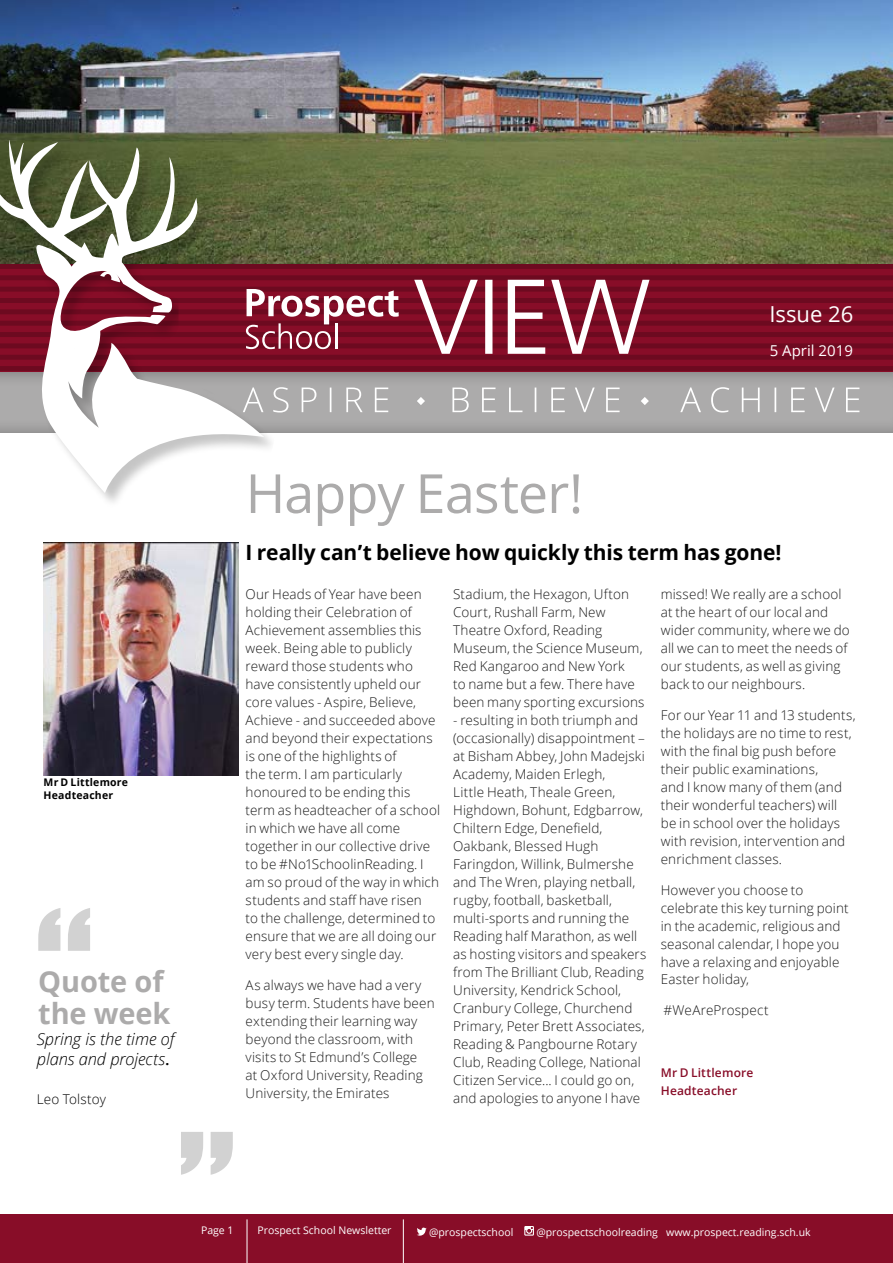
<style>
.page{position:relative;width:893px;height:1263px;background:#fff}
.page>*{position:absolute;margin:0;border:0;box-sizing:border-box;transform-origin:0 0}
.t1{font:54px "Open Sans";letter-spacing:-.02em;color:#acabab}
.t2{font:700 28.95px/31.8px "Open Sans";letter-spacing:-.005em;color:#acabab}
.t3{font:22.05px "Open Sans";color:#fff}
.t4{font:700 21px "Open Sans";letter-spacing:-.005em;color:#000}
.t5{font:italic 300 16.5px/19.5px "Open Sans";letter-spacing:-.005em;color:#000}
.t6{font:15px "Open Sans";color:#fff}
.t7{font:300 13.5px/18px "Open Sans";letter-spacing:.01em;color:#1a1a1a}
.t8{font:300 13.5px "Open Sans";letter-spacing:.01em;color:#000}
.t9{font:600 12px/18px "Open Sans";letter-spacing:.015em;color:#880d28}
.t10{font:10.5px "Open Sans";color:#fff}
.t11{font:700 10.5px/13.5px "Open Sans";letter-spacing:.02em;color:#000}
.s1{font-weight:700;font-style:normal;font-size:13.5px}
</style>
<div class="page">
<div style="left:0;top:1214px;width:893px;height:49px;background:#880d28"></div>
<svg style="left:417px;top:1227px;width:10px;height:8px"></svg>
<svg style="left:524px;top:1226px;width:10px;height:9px"></svg>
<hr style="left:247px;top:1219px;width:1px;height:44px;background:#fff">
<hr style="left:403px;top:1219px;width:1px;height:44px;background:#fff">
<img style="left:0;top:0;width:893px;height:264px">
<div style="left:0;top:264px;width:893px;height:118px;background:#880d28"></div>
<div style="left:0;top:355px;width:893px;height:5px;background:#6d0a20"></div>
<div style="left:0;top:343px;width:893px;height:5px;background:#6d0a20"></div>
<div style="left:0;top:332px;width:893px;height:5px;background:#6d0a20"></div>
<div style="left:0;top:321px;width:893px;height:5px;background:#6d0a20"></div>
<div style="left:0;top:309px;width:893px;height:5px;background:#6d0a20"></div>
<div style="left:0;top:298px;width:893px;height:5px;background:#6d0a20"></div>
<div style="left:0;top:287px;width:893px;height:5px;background:#6d0a20"></div>
<div style="left:0;top:275px;width:893px;height:5px;background:#6d0a20"></div>
<div style="left:0;top:264px;width:893px;height:5px;background:#6d0a20"></div>
<svg style="left:414px;top:280px;width:235px;height:74px"></svg>
<div style="left:0;top:362px;width:893px;height:73px;background:#000;opacity:.34"></div>
<svg style="left:279px;top:387px;width:580px;height:25px;background:#b5b4b4"></svg>
<div style="left:0;top:142px;width:279px;height:367px;background:#000;opacity:.23"></div>
<svg style="left:264px;top:245px;width:135px;height:134px"></svg>
<svg style="left:0;top:140px;width:264px;height:353px"></svg>
<svg style="left:100px;top:270px;width:22px;height:13px"></svg>
<div style="left:246px;top:461px;width:610px;height:665px;background:#fff"></div>
<svg style="left:38px;top:908px;width:52px;height:43px"></svg>
<svg style="left:181px;top:1132px;width:52px;height:43px"></svg>
<img style="left:44px;top:542px;width:194px;height:233px">
<p class="t11" style="left:44px;top:775px;width:86px">Mr D Littlemore<br>Headteacher</p>
<h2 class="t2" style="left:38px;top:964px;width:134px">Quote of the week</h2>
<p class="t5" style="left:37px;top:1029px;width:139px">Spring is the time of plans and projects<span class="s1">.</span></p>
<p class="t8" style="left:37px;top:1089px;width:71px">Leo Tolstoy</p>
<h3 class="t3" style="left:769px;top:299px;width:86px">Issue 26</h3>
<p class="t6" style="left:770px;top:340px;width:85px">5 April 2019</p>
<h1 class="t1" style="left:246px;top:456px;width:339px">Happy Easter!</h1>
<h3 class="t4" style="left:246px;top:537px;width:538px">I really can’t believe how quickly this term has gone!</h3>
<p class="t7" style="left:246px;top:585px;width:196px">Our Heads of Year have been holding their Celebration of<br>Achievement assemblies this week. Being able to publicly reward those students who have consistently upheld our core values - Aspire, Believe,<br>Achieve - and succeeded above and beyond their expectations is one of the highlights of<br>the term. I am particularly honoured to be ending this term as headteacher of a school in which we have all come together in our collective drive to be #No1SchoolinReading. I am so proud of the way in which students and staff have risen<br>to the challenge, determined to ensure that we are all doing our very best every single day.</p>
<p class="t7" style="left:246px;top:976px;width:191px">As always we have had a very busy term. Students have been extending their learning way beyond the classroom, with visits to St Edmund’s College<br>at Oxford University, Reading<br>University, the Emirates</p>
<p class="t7" style="left:661px;top:585px;width:191px">missed! We really are a school at the heart of our local and wider community, where we do all we can to meet the needs of our students, as well as giving back to our neighbours.</p>
<p class="t7" style="left:661px;top:705px;width:196px">For our Year 11 and 13 students, the holidays are no time to rest, with the final big push before their public examinations,<br>and I know many of them (and their wonderful teachers) will be in school over the holidays with revision, intervention and enrichment classes.</p>
<p class="t7" style="left:661px;top:880px;width:189px">However you choose to celebrate this key turning point in the academic, religious and seasonal calendar, I hope you have a relaxing and enjoyable<br>Easter holiday,</p>
<p class="t7" style="left:664px;top:1001px;width:107px">#WeAreProspect</p>
<p class="t7" style="left:453px;top:585px;width:193px">Stadium, the Hexagon, Ufton<br>Court, Rushall Farm, New<br>Theatre Oxford, Reading<br>Museum, the Science Museum,<br>Red Kangaroo and New York<br>to name but a few. There have been many sporting excursions</p>
<p class="t7" style="left:453px;top:711px;width:195px">- resulting in both triumph and (occasionally) disappointment – at Bisham Abbey, John Madejski<br>Academy, Maiden Erlegh,<br>Little Heath, Theale Green,<br>Highdown, Bohunt, Edgbarrow,<br>Chiltern Edge, Denefield,<br>Oakbank, Blessed Hugh<br>Faringdon, Willink, Bulmershe and The Wren, playing netball, rugby, football, basketball, multi-sports and running the<br>Reading half Marathon, as well as hosting visitors and speakers from The Brilliant Club, Reading<br>University, Kendrick School,<br>Cranbury College, Churchend<br>Primary, Peter Brett Associates,<br>Reading &amp; Pangbourne Rotary<br>Club, Reading College, National<br>Citizen Service... I could go on, and apologies to anyone I have</p>
<p class="t9" style="left:661px;top:1063px;width:94px">Mr D Littlemore<br>Headteacher</p>
<p class="t10" style="left:201px;top:1223px;width:34px">Page 1</p>
<p class="t10" style="left:257px;top:1223px;width:136px">Prospect School Newsletter</p>
<p class="t10" style="left:429px;top:1224px;width:86px">@prospectschool</p>
<p class="t10" style="left:536px;top:1224px;width:276px">@prospectschoolreading www.prospect.reading.sch.uk</p>
</div>
